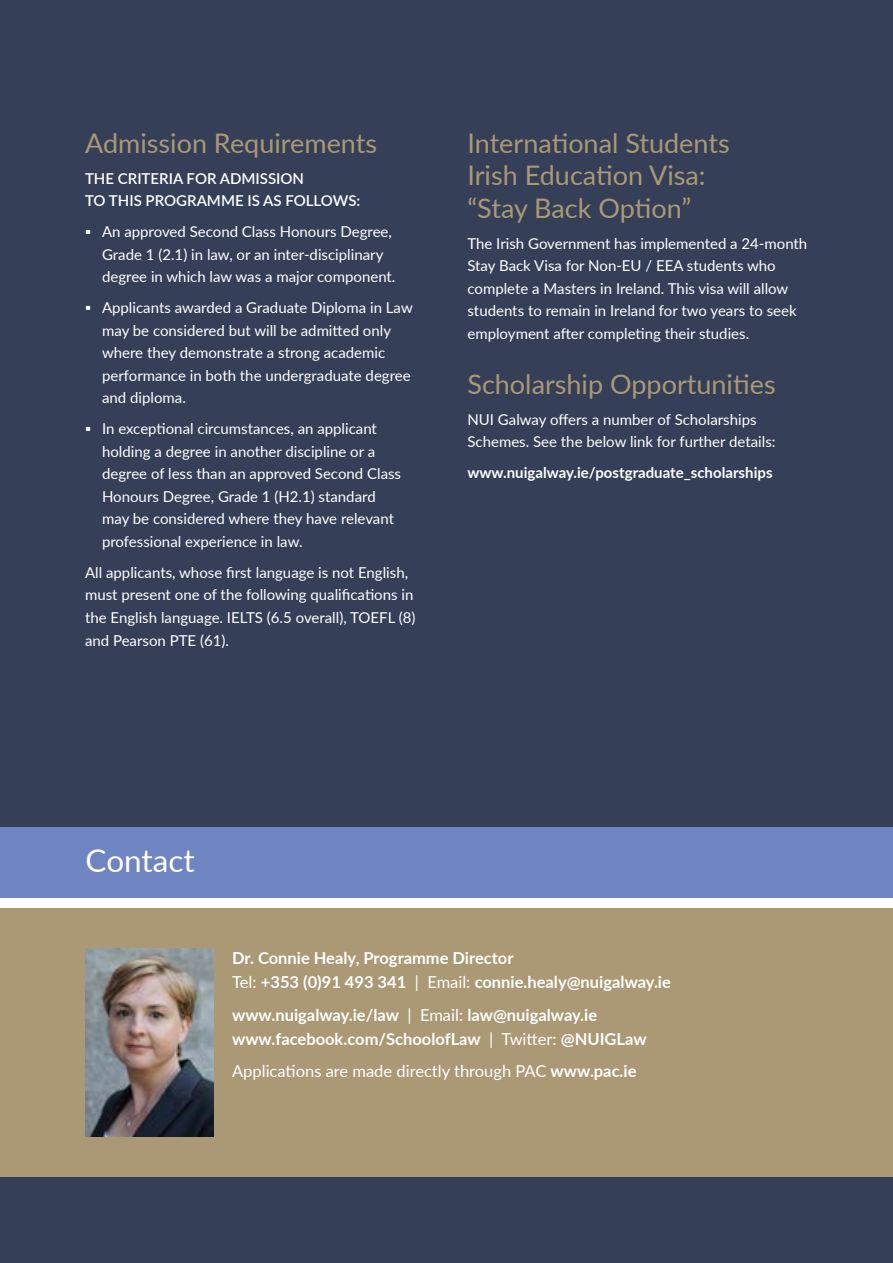
<style>
.page{position:relative;width:893px;height:1263px;background:#fff}
.page>*{position:absolute;margin:0;border:0;box-sizing:border-box;transform-origin:0 0}
.t1{font:31.5px "Lato";color:#fff}
.t2{font:27px/32.4px "Lato";color:#ab9975}
.t3{font:700 16.5px/24px "Lato";color:#fff}
.t4{font:16.5px "Lato";color:#fff}
.t5{font:15px/22.5px "Lato";color:#fff}
.t6{font:600 15px/22.5px "Lato";color:#fff}
.t7{font:700 15px "Lato";color:#fff}
.s1{font-weight:400}
.s2{font-weight:700}
</style>
<div class="page">
<div style="left:0;top:0;width:893px;height:827px;background:#353f58"></div>
<div style="left:0;top:827px;width:893px;height:71px;background:#6f85c2"></div>
<div style="left:0;top:907px;width:893px;height:271px;background:#ab9975"></div>
<div style="left:0;top:1178px;width:893px;height:85px;background:#353f58"></div>
<img style="left:86px;top:949px;width:127px;height:187px">
<hr style="left:892px;top:827px;width:1px;height:71px;background:#ab9975">
<h2 class="t2" style="left:85px;top:126px;width:294px">Admission Requirements</h2>
<p class="t6" style="left:85px;top:167px;width:277px">THE CRITERIA FOR ADMISSION<br>TO THIS PROGRAMME IS AS FOLLOWS:</p>
<p class="t5" style="left:102px;top:220px;width:295px;text-indent:-17px">▪ An approved Second Class Honours Degree,<br>Grade 1 (2.1) in law, or an inter-disciplinary degree in which law was a major component.</p>
<p class="t5" style="left:102px;top:296px;width:312px;text-indent:-17px">▪ Applicants awarded a Graduate Diploma in Law may be considered but will be admitted only where they demonstrate a strong academic performance in both the undergraduate degree and diploma.</p>
<p class="t5" style="left:102px;top:417px;width:301px;text-indent:-17px">▪ In exceptional circumstances, an applicant holding a degree in another discipline or a degree of less than an approved Second Class Honours Degree, Grade 1 (H2.1) standard may be considered where they have relevant professional experience in law.</p>
<p class="t5" style="left:85px;top:561px;width:332px">All applicants, whose first language is not English, must present one of the following qualifications in the English language. IELTS (6.5 overall), TOEFL (8) and Pearson PTE (61).</p>
<h2 class="t2" style="left:467px;top:126px;width:264px">International Students<br>Irish Education Visa: “Stay Back Option”</h2>
<p class="t5" style="left:467px;top:232px;width:341px">The Irish Government has implemented a 24-month Stay Back Visa for Non-EU / EEA students who complete a Masters in Ireland. This visa will allow students to remain in Ireland for two years to seek employment after completing their studies.</p>
<h2 class="t2" style="left:467px;top:367px;width:310px">Scholarship Opportunities</h2>
<p class="t5" style="left:467px;top:408px;width:310px">NUI Galway offers a number of Scholarships<br>Schemes. See the below link for further details:</p>
<p class="t7" style="left:467px;top:463px;width:307px">www.nuigalway.ie/postgraduate_scholarships</p>
<h1 class="t1" style="left:86px;top:841px;width:111px">Contact</h1>
<p class="t3" style="left:232px;top:946px;width:440px">Dr. Connie Healy, Programme Director<br><span class="s1">Tel:</span> +353 (0)91 493 341 <span class="s1">| Email:</span> connie.healy@nuigalway.ie</p>
<p class="t3" style="left:232px;top:1002px;width:416px">www.nuigalway.ie/law <span class="s1">| Email:</span> law@nuigalway.ie www.facebook.com/SchoolofLaw <span class="s1">| Twitter:</span> @NUIGLaw</p>
<p class="t4" style="left:232px;top:1061px;width:406px">Applications are made directly through PAC <span class="s2">www.pac.ie</span></p>
</div>
